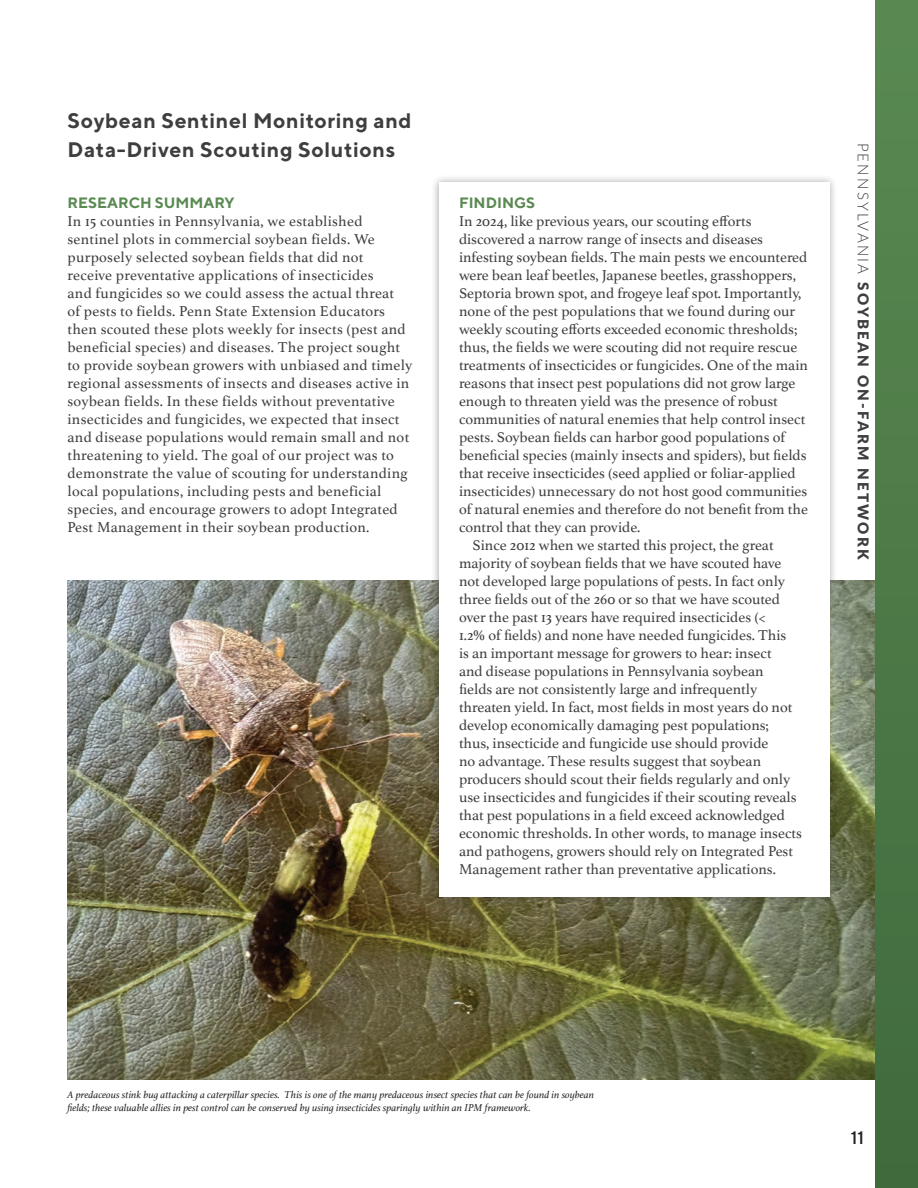
<style>
.page{position:relative;width:918px;height:1188px;background:#fff}
.page>*{position:absolute;margin:0;border:0;box-sizing:border-box;transform-origin:0 0}
.t1{font:700 21px/28.5px "TT Norms";letter-spacing:.03em;color:#3e3e3f}
.t2{font:500 18px "TT Norms Pro";color:#231f20}
.t3{font:15px "Athelas";color:#3e3e3f}
.t4{font:15px/18px "Athelas";letter-spacing:.02em;color:#3e3e3f}
.t5{font:900 15px "Lato";letter-spacing:.15em;color:#3e3e3f}
.t6{font:700 15px "TT Norms";color:#5a8a52}
.t7{font:italic 10.5px/12.6px "Athelas";color:#231f20}
.s1{font-weight:300}
</style>
<div class="page">
<img style="left:68px;top:580px;width:808px;height:500px">
<div style="left:431px;top:174px;width:407px;height:732px;background:#231f20;opacity:.4"></div>
<div style="left:439px;top:183px;width:391px;height:714px;background:#fff"></div>
<div style="left:876px;top:0;width:42px;height:1188px;background:linear-gradient(to bottom,#5a8952,#40693d)"></div>
<h1 class="t1" style="left:68px;top:106px;width:346px">Soybean Sentinel Monitoring and<br>Data-Driven Scouting Solutions</h1>
<p class="t6" style="left:68px;top:194px;width:168px">RESEARCH SUMMARY</p>
<p class="t4" style="left:68px;top:212px;width:347px">In 15 counties in Pennsylvania, we established sentinel plots in commercial soybean fields. We purposely selected soybean fields that did not<br>receive preventative applications of insecticides<br>and fungicides so we could assess the actual threat<br>of pests to fields. Penn State Extension Educators then scouted these plots weekly for insects (pest and beneficial species) and diseases. The project sought to provide soybean growers with unbiased and timely regional assessments of insects and diseases active in soybean fields. In these fields without preventative insecticides and fungicides, we expected that insect and disease populations would remain small and not threatening to yield. The goal of our project was to demonstrate the value of scouting for understanding local populations, including pests and beneficial species, and encourage growers to adopt Integrated Pest Management in their soybean production.</p>
<p class="t6" style="left:459px;top:194px;width:78px">FINDINGS</p>
<p class="t3" style="left:459px;top:210px;width:294px">In 2024, like previous years, our scouting efforts</p>
<p class="t3" style="left:459px;top:228px;width:306px">discovered a narrow range of insects and diseases</p>
<p class="t3" style="left:459px;top:246px;width:350px">infesting soybean fields. The main pests we encountered</p>
<p class="t3" style="left:459px;top:264px;width:339px">were bean leaf beetles, Japanese beetles, grasshoppers,</p>
<p class="t3" style="left:459px;top:282px;width:344px">Septoria brown spot, and frogeye leaf spot. Importantly,</p>
<p class="t3" style="left:459px;top:300px;width:338px">none of the pest populations that we found during our</p>
<p class="t3" style="left:459px;top:318px;width:340px">weekly scouting efforts exceeded economic thresholds;</p>
<p class="t3" style="left:459px;top:336px;width:340px">thus, the fields we were scouting did not require rescue</p>
<p class="t3" style="left:459px;top:354px;width:350px">treatments of insecticides or fungicides. One of the main</p>
<p class="t3" style="left:459px;top:372px;width:338px">reasons that insect pest populations did not grow large</p>
<p class="t3" style="left:459px;top:390px;width:320px">enough to threaten yield was the presence of robust</p>
<p class="t3" style="left:459px;top:408px;width:348px">communities of natural enemies that help control insect</p>
<p class="t3" style="left:459px;top:426px;width:328px">pests. Soybean fields can harbor good populations of</p>
<p class="t3" style="left:459px;top:444px;width:349px">beneficial species (mainly insects and spiders), but fields</p>
<p class="t3" style="left:459px;top:462px;width:338px">that receive insecticides (seed applied or foliar-applied</p>
<p class="t3" style="left:459px;top:480px;width:350px">insecticides) unnecessary do not host good communities</p>
<p class="t3" style="left:459px;top:498px;width:350px">of natural enemies and therefore do not benefit from the</p>
<p class="t3" style="left:459px;top:516px;width:183px">control that they can provide.</p>
<p class="t3" style="left:472px;top:534px;width:303px">Since 2012 when we started this project, the great</p>
<p class="t3" style="left:459px;top:552px;width:324px">majority of soybean fields that we have scouted have</p>
<p class="t3" style="left:459px;top:570px;width:328px">not developed large populations of pests. In fact only</p>
<p class="t3" style="left:459px;top:588px;width:323px">three fields out of the 260 or so that we have scouted</p>
<p class="t3" style="left:459px;top:606px;width:309px">over the past 13 years have required insecticides (&lt;</p>
<p class="t3" style="left:459px;top:624px;width:329px">1.2% of fields) and none have needed fungicides. This</p>
<p class="t3" style="left:459px;top:642px;width:314px">is an important message for growers to hear: insect</p>
<p class="t3" style="left:459px;top:660px;width:306px">and disease populations in Pennsylvania soybean</p>
<p class="t3" style="left:459px;top:678px;width:300px">fields are not consistently large and infrequently</p>
<p class="t3" style="left:459px;top:696px;width:335px">threaten yield. In fact, most fields in most years do not</p>
<p class="t3" style="left:459px;top:714px;width:312px">develop economically damaging pest populations;</p>
<p class="t3" style="left:459px;top:732px;width:311px">thus, insecticide and fungicide use should provide</p>
<p class="t3" style="left:459px;top:750px;width:304px">no advantage. These results suggest that soybean</p>
<p class="t3" style="left:459px;top:768px;width:333px">producers should scout their fields regularly and only</p>
<p class="t3" style="left:459px;top:786px;width:339px">use insecticides and fungicides if their scouting reveals</p>
<p class="t3" style="left:459px;top:804px;width:327px">that pest populations in a field exceed acknowledged</p>
<p class="t3" style="left:459px;top:822px;width:344px">economic thresholds. In other words, to manage insects</p>
<p class="t3" style="left:459px;top:840px;width:336px">and pathogens, growers should rely on Integrated Pest</p>
<p class="t3" style="left:459px;top:858px;width:318px">Management rather than preventative applications.</p>
<p class="t5" style="left:875px;top:143px;width:419px;rotate:90deg"><span class="s1">PENNSYLVANIA</span> SOYBEAN ON-FARM NETWORK</p>
<p class="t7" style="left:68px;top:1088px;width:528px">A predaceous stink bug attacking a caterpillar species. This is one of the many predaceous insect species that can be found in soybean fields; these valuable allies in pest control can be conserved by using insecticides sparingly within an IPM framework.</p>
<p class="t2" style="left:851px;top:1124px;width:15px">11</p>
</div>
